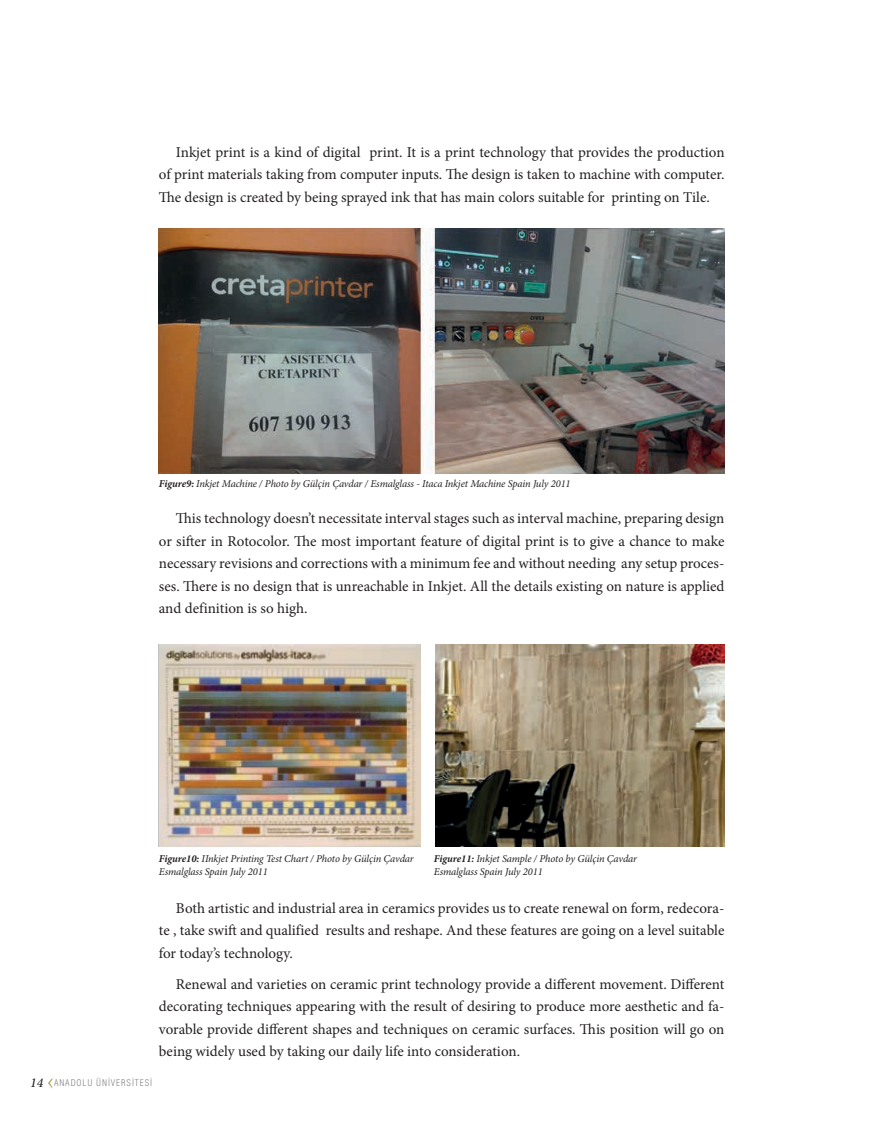
<style>
.page{position:relative;width:893px;height:1127px;background:#fff}
.page>*{position:absolute;margin:0;border:0;box-sizing:border-box;transform-origin:0 0}
.t1{font:15px/22.5px "Minion Pro";letter-spacing:-.005em;color:#231f20;text-align:justify}
.t2{font:italic 10.5px/13.5px "Minion Pro";letter-spacing:-.015em;color:#231f20}
.t3{font:300 condensed 9px "Helvetica";letter-spacing:.1em;color:#808285}
.s1{font-weight:700}
.s2{font-family:"Minion Pro";font-weight:500;font-style:italic;font-stretch:normal;font-size:13.5px;color:#231f20}
</style>
<div class="page">
<svg style="left:48px;top:1078px;width:4px;height:10px"></svg>
<img style="left:159px;top:229px;width:565px;height:245px">
<img style="left:159px;top:645px;width:262px;height:201px">
<img style="left:435px;top:645px;width:289px;height:202px">
<p class="t1" style="left:159px;top:141px;width:567px;text-indent:17px">Inkjet print is a kind of digital print. It is a print technology that provides the production of print materials taking from computer inputs. The design is taken to machine with computer.<br>The design is created by being sprayed ink that has main colors suitable for printing on Tile.</p>
<p class="t2" style="left:159px;top:477px;width:413px"><span class="s1">Figure9:</span> Inkjet Machine / Photo by Gülçin Çavdar / Esmalglass - Itaca Inkjet Machine Spain July 2011</p>
<p class="t1" style="left:159px;top:507px;width:567px;text-indent:17px">This technology doesn’t necessitate interval stages such as interval machine, preparing design or sifter in Rotocolor. The most important feature of digital print is to give a chance to make necessary revisions and corrections with a minimum fee and without needing any setup proces&shy;ses. There is no design that is unreachable in Inkjet. All the details existing on nature is applied and definition is so high.</p>
<p class="t2" style="left:159px;top:852px;width:256px"><span class="s1">Figure10:</span> IInkjet Printing Test Chart / Photo by Gülçin Çavdar<br>Esmalglass Spain July 2011</p>
<p class="t2" style="left:434px;top:852px;width:205px"><span class="s1">Figure11:</span> Inkjet Sample / Photo by Gülçin Çavdar<br>Esmalglass Spain July 2011</p>
<p class="t1" style="left:159px;top:897px;width:567px;text-indent:17px">Both artistic and industrial area in ceramics provides us to create renewal on form, redecora&shy;te , take swift and qualified results and reshape. And these features are going on a level suitable for today’s technology.</p>
<p class="t1" style="left:159px;top:973px;width:567px;text-indent:17px">Renewal and varieties on ceramic print technology provide a different movement. Different decorating techniques appearing with the result of desiring to produce more aesthetic and fa&shy;vorable provide different shapes and techniques on ceramic surfaces. This position will go on being widely used by taking our daily life into consideration.</p>
<p class="t3" style="left:30px;top:1078px;width:123px"><span class="s2">14</span> ANADOLU ÜNİVERSİTESİ</p>
</div>
